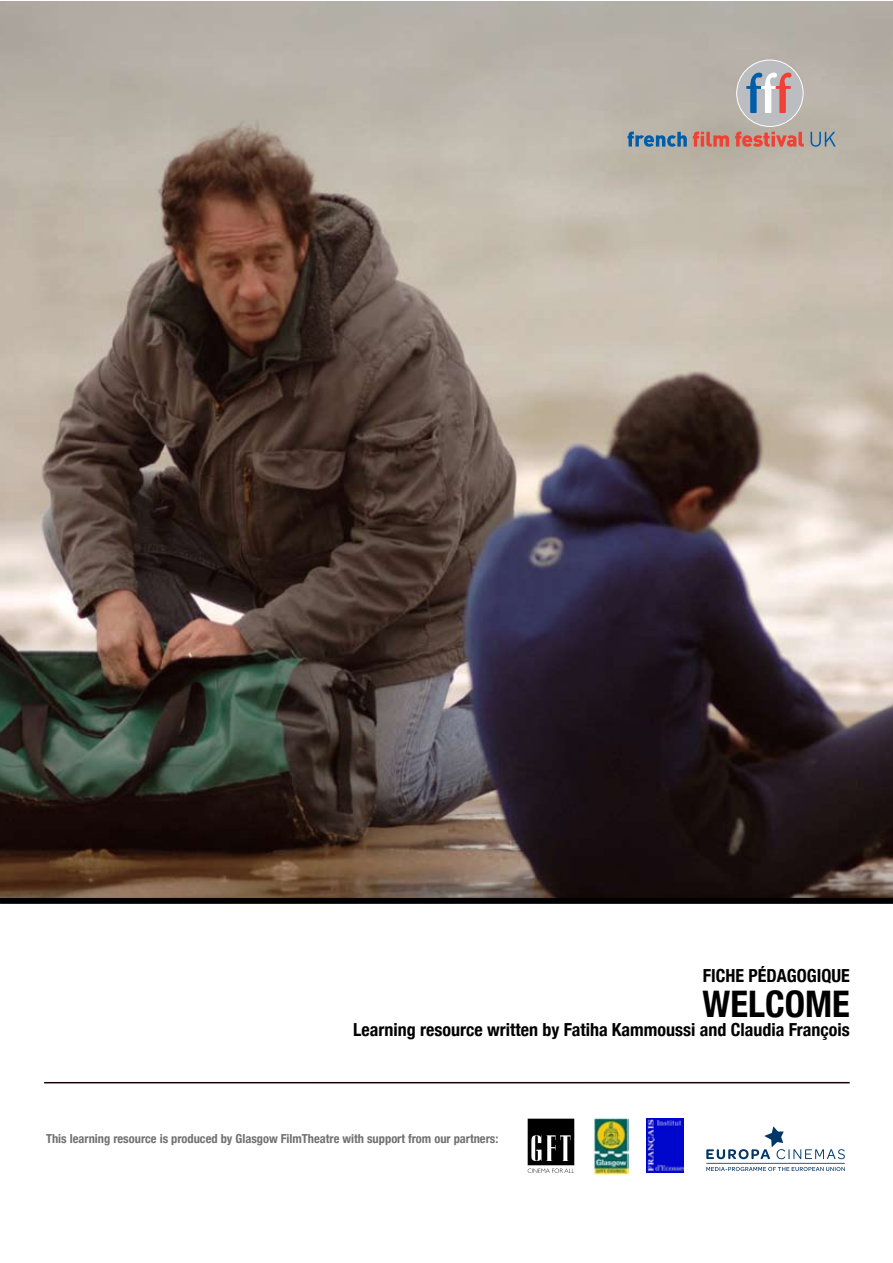
<style>
.page{position:relative;width:893px;height:1263px;background:#fff}
.page>*{position:absolute;margin:0;border:0;box-sizing:border-box;transform-origin:0 0}
.t1{font:700 condensed 36.6px "Helvetica Neue";color:#000}
.t2{font:700 condensed 18px "Helvetica Neue";color:#000}
.t3{font:700 condensed 12.45px "Helvetica Neue";color:#727272}
</style>
<div class="page">
<img style="left:0;top:1px;width:892px;height:897px">
<hr style="left:44px;top:1082px;width:806px;height:1px;background:#1b0000">
<svg style="left:627px;top:132px;width:60px;height:15px"></svg>
<svg style="left:693px;top:132px;width:36px;height:15px"></svg>
<svg style="left:735px;top:132px;width:69px;height:15px"></svg>
<svg style="left:811px;top:132px;width:25px;height:15px"></svg>
<div style="left:737px;top:60px;width:66px;height:66px;background:#bcbdc0;border-radius:50%"></div>
<div style="left:736px;top:60px;width:67px;height:67px;border:1px solid #fff;border-radius:50%"></div>
<svg style="left:746px;top:73px;width:45px;height:40px"></svg>
<div style="left:0;top:898px;width:892px;height:6px;background:#000"></div>
<svg style="left:528px;top:1119px;width:46px;height:54px"></svg>
<img style="left:593px;top:1117px;width:35px;height:57px">
<img style="left:647px;top:1119px;width:36px;height:53px">
<svg style="left:706px;top:1126px;width:139px;height:33px"></svg>
<hr style="left:706px;top:1163px;width:139px;height:1px;background:#003768">
<svg style="left:706px;top:1167px;width:139px;height:4px"></svg>
<h2 class="t2" style="left:703px;top:965px;width:148px">FICHE PÉDAGOGIQUE</h2>
<h1 class="t1" style="left:703px;top:981px;width:149px">WELCOME</h1>
<h2 class="t2" style="left:353px;top:1019px;width:498px">Learning resource written by Fatiha Kammoussi and Claudia François</h2>
<p class="t3" style="left:46px;top:1130px;width:454px">This learning resource is produced by Glasgow FilmTheatre with support from our partners:</p>
</div>
